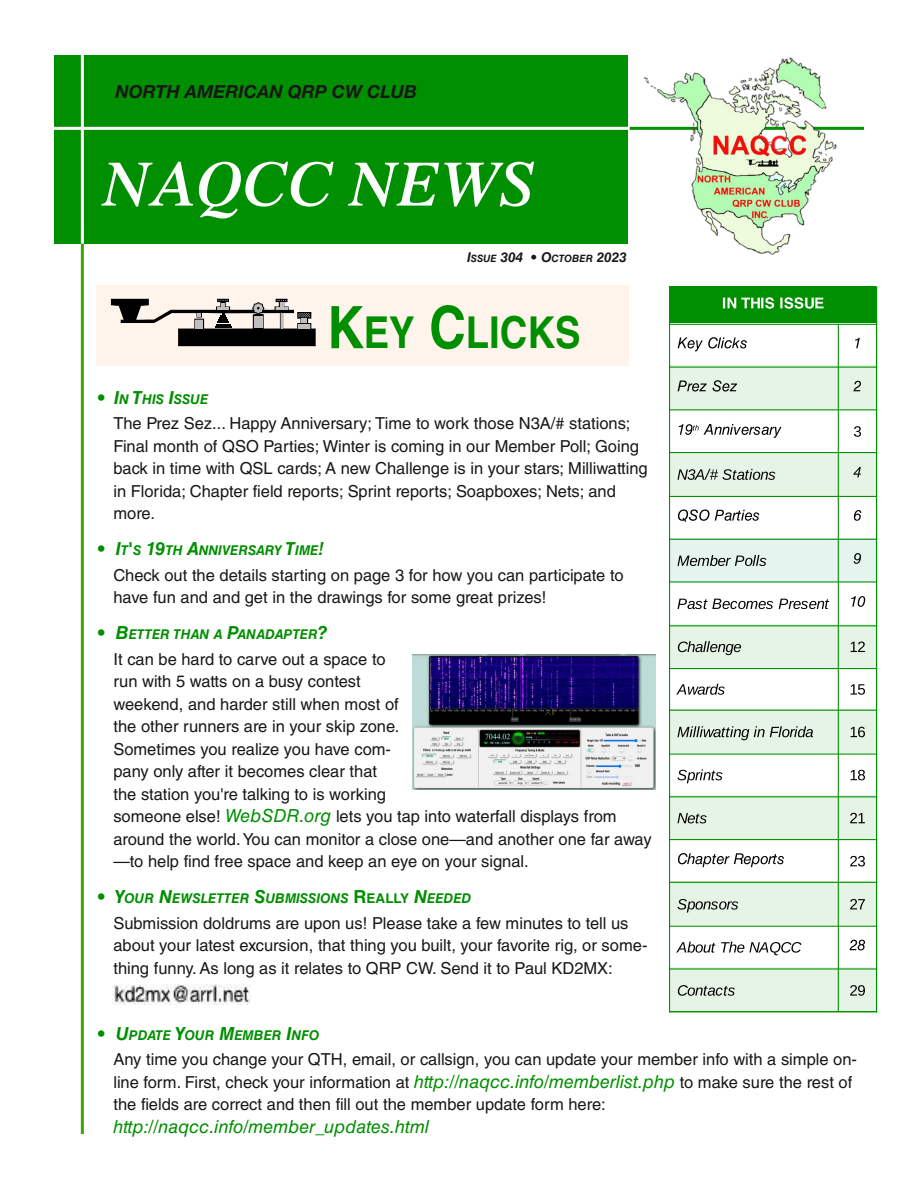
<style>
.page{position:relative;width:918px;height:1188px;background:#fff}
.page>*{position:absolute;margin:0;border:0;box-sizing:border-box;transform-origin:0 0}
.t1{font:italic 600 63px "Times LT Std";color:#fff}
.t2{font:700 43.95px "Helvetica LT Std";color:#008f00;scale:.87 1}
.t3{font:italic 18px "Helvetica LT Std";color:#008f00}
.t4{font:italic 700 18px "Helvetica Neue LT Std";color:#181715}
.t5{font:16.5px/22.5px "Helvetica LT Std";color:#181715}
.t6{font:italic 700 13.5px "Helvetica LT Std";color:#008f00}
.t7{font:italic 700 13.5px "Helvetica LT Std";color:#181715}
.s1{font-size:10.2px}
.s2{font-size:58.65px}
.s3{font-size:18px}
.s4{font-style:italic;font-size:18px;color:#008f00}
.s5{font-style:normal;font-size:18px}
.s6{font-style:normal}
</style>
<div class="page">
<div style="left:55px;top:55px;width:573px;height:189px;background:#008f00"></div>
<hr style="left:81px;top:230px;width:3px;height:904px;background:#3da600">
<hr style="left:81px;top:54px;width:3px;height:190px;background:#fff">
<hr style="left:54px;top:127px;width:576px;height:3px;background:#fff">
<hr style="left:630px;top:127px;width:234px;height:3px;background:#008f00">
<div style="left:96px;top:285px;width:532px;height:81px;background:#fff4ec"></div>
<svg style="left:111px;top:299px;width:205px;height:47px"></svg>
<div style="left:298px;top:324px;width:12px;height:5px;background:#bfbfbf"></div>
<img style="left:643px;top:57px;width:196px;height:198px">
<img style="left:113px;top:985px;width:138px;height:19px">
<img style="left:412px;top:655px;width:244px;height:134px">
<div style="left:670px;top:286px;width:206px;height:37px;background:#008f00"></div>
<div style="left:670px;top:366px;width:206px;height:43px;background:#e6f4e6"></div>
<div style="left:670px;top:452px;width:206px;height:43px;background:#e6f4e6"></div>
<div style="left:670px;top:538px;width:206px;height:43px;background:#e6f4ef"></div>
<div style="left:670px;top:624px;width:206px;height:43px;background:#e6f4e6"></div>
<div style="left:670px;top:709px;width:206px;height:44px;background:#e6f4e6"></div>
<div style="left:670px;top:796px;width:206px;height:43px;background:#e6f4e6"></div>
<div style="left:670px;top:882px;width:206px;height:43px;background:#e6f4e6"></div>
<div style="left:670px;top:968px;width:206px;height:43px;background:#e6f4e6"></div>
<hr style="left:669px;top:287px;width:1px;height:725px;background:#008f00">
<hr style="left:876px;top:287px;width:1px;height:725px;background:#008f00">
<hr style="left:669px;top:324px;width:208px;height:1px;background:#008f00">
<hr style="left:838px;top:324px;width:1px;height:688px;background:#008f00">
<hr style="left:669px;top:367px;width:208px;height:1px;background:#008f00">
<hr style="left:669px;top:409px;width:208px;height:1px;background:#008f00">
<hr style="left:669px;top:452px;width:208px;height:1px;background:#008f00">
<hr style="left:669px;top:496px;width:208px;height:1px;background:#008f00">
<hr style="left:669px;top:539px;width:208px;height:1px;background:#008f00">
<hr style="left:669px;top:581px;width:208px;height:2px;background:#008f00">
<hr style="left:669px;top:625px;width:208px;height:1px;background:#008f00">
<hr style="left:669px;top:668px;width:208px;height:1px;background:#008f00">
<hr style="left:669px;top:710px;width:208px;height:1px;background:#008f00">
<hr style="left:669px;top:754px;width:208px;height:1px;background:#008f00">
<hr style="left:669px;top:796px;width:208px;height:1px;background:#008f00">
<hr style="left:669px;top:839px;width:208px;height:1px;background:#008f00">
<hr style="left:669px;top:882px;width:208px;height:1px;background:#008f00">
<hr style="left:669px;top:926px;width:208px;height:1px;background:#008f00">
<hr style="left:669px;top:968px;width:208px;height:2px;background:#008f00">
<hr style="left:669px;top:1011px;width:208px;height:1px;background:#008f00">
<svg style="left:723px;top:297px;width:101px;height:12px"></svg>
<svg style="left:678px;top:337px;width:69px;height:14px"></svg>
<svg style="left:855px;top:338px;width:5px;height:10px"></svg>
<svg style="left:678px;top:380px;width:59px;height:12px"></svg>
<svg style="left:853px;top:381px;width:8px;height:10px"></svg>
<svg style="left:854px;top:426px;width:7px;height:11px"></svg>
<svg style="left:677px;top:469px;width:98px;height:11px"></svg>
<svg style="left:853px;top:467px;width:8px;height:10px"></svg>
<svg style="left:678px;top:509px;width:81px;height:13px"></svg>
<svg style="left:854px;top:510px;width:7px;height:11px"></svg>
<svg style="left:677px;top:555px;width:89px;height:11px"></svg>
<svg style="left:854px;top:553px;width:7px;height:11px"></svg>
<svg style="left:677px;top:599px;width:152px;height:10px"></svg>
<svg style="left:851px;top:596px;width:14px;height:11px"></svg>
<svg style="left:678px;top:641px;width:63px;height:14px"></svg>
<svg style="left:851px;top:642px;width:14px;height:10px"></svg>
<svg style="left:676px;top:684px;width:49px;height:11px"></svg>
<svg style="left:851px;top:684px;width:14px;height:11px"></svg>
<svg style="left:677px;top:726px;width:136px;height:14px"></svg>
<svg style="left:851px;top:727px;width:14px;height:10px"></svg>
<svg style="left:677px;top:769px;width:45px;height:14px"></svg>
<svg style="left:851px;top:770px;width:14px;height:10px"></svg>
<svg style="left:677px;top:813px;width:30px;height:10px"></svg>
<svg style="left:850px;top:813px;width:15px;height:10px"></svg>
<svg style="left:678px;top:853px;width:106px;height:14px"></svg>
<svg style="left:850px;top:856px;width:15px;height:11px"></svg>
<svg style="left:677px;top:899px;width:61px;height:14px"></svg>
<svg style="left:850px;top:899px;width:15px;height:10px"></svg>
<svg style="left:676px;top:942px;width:126px;height:13px"></svg>
<svg style="left:850px;top:940px;width:15px;height:10px"></svg>
<svg style="left:678px;top:985px;width:57px;height:11px"></svg>
<svg style="left:850px;top:985px;width:15px;height:11px"></svg>
<svg style="left:679px;top:424px;width:103px;height:14px"></svg>
<p class="t4" style="left:116px;top:85px;width:303px">NORTH AMERICAN QRP CW CLUB</p>
<h1 class="t1" style="left:101px;top:163px;width:434px">NAQCC NEWS</h1>
<p class="t7" style="left:467px;top:253px;width:161px">I<span class="s1">SSUE</span> 304 • O<span class="s1">CTOBER</span> 2023</p>
<h2 class="t2" style="left:327px;top:317px;width:293px"><span class="s2">K</span>EY <span class="s2">C</span>LICKS</h2>
<p class="t6" style="left:97px;top:394px;width:113px"><span class="s3">• I</span>N <span class="s3">T</span>HIS <span class="s3">I</span>SSUE</p>
<p class="t5" style="left:113px;top:414px;width:536px">The Prez Sez... Happy Anniversary; Time to work those N3A/# stations; Final month of QSO Parties; Winter is coming in our Member Poll; Going back in time with QSL cards; A new Challenge is in your stars; Milliwatting in Florida; Chapter field reports; Sprint reports; Soapboxes; Nets; and more.</p>
<p class="t6" style="left:97px;top:546px;width:229px"><span class="s3">• I</span>T<span class="s3">'</span>S <span class="s3">19</span>TH <span class="s3">A</span>NNIVERSARY <span class="s3">T</span>IME<span class="s3">!</span></p>
<p class="t5" style="left:113px;top:566px;width:512px">Check out the details starting on page 3 for how you can participate to have fun and and get in the drawings for some great prizes!</p>
<p class="t6" style="left:97px;top:630px;width:233px"><span class="s3">• B</span>ETTER THAN A <span class="s3">P</span>ANADAPTER<span class="s3">?</span></p>
<p class="t5" style="left:113px;top:650px;width:540px">It can be hard to carve out a space to<br>run with 5 watts on a busy contest<br>weekend, and harder still when most of<br>the other runners are in your skip zone.<br>Sometimes you realize you have com-<br>pany only after it becomes clear that<br>the station you're talking to is working<br>someone else! <span class="s4">WebSDR.org</span> lets you tap into waterfall displays from around the world.You can monitor a close one—and another one far away —to help find free space and keep an eye on your signal.</p>
<p class="t6" style="left:97px;top:894px;width:376px"><span class="s3">• Y</span>OUR <span class="s3">N</span>EWSLETTER <span class="s3">S</span>UBMISSIONS <span class="s5">R</span><span class="s6">EALLY</span> <span class="s3">N</span>EEDED</p>
<p class="t5" style="left:113px;top:914px;width:536px">Submission doldrums are upon us! Please take a few minutes to tell us about your latest excursion, that thing you built, your favorite rig, or some&shy;thing funny. As long as it relates to QRP CW. Send it to Paul KD2MX:</p>
<p class="t6" style="left:97px;top:1030px;width:224px"><span class="s3">• U</span>PDATE <span class="s3">Y</span>OUR <span class="s3">M</span>EMBER <span class="s3">I</span>NFO</p>
<p class="t5" style="left:113px;top:1050px;width:745px">Any time you change your QTH, email, or callsign, you can update your member info with a simple on&shy;line form. First, check your information at <span class="s4">http://naqcc.info/memberlist.php</span> to make sure the rest of the fields are correct and then fill out the member update form here:</p>
<p class="t3" style="left:113px;top:1120px;width:317px">http://naqcc.info/member_updates.html</p>
</div>
